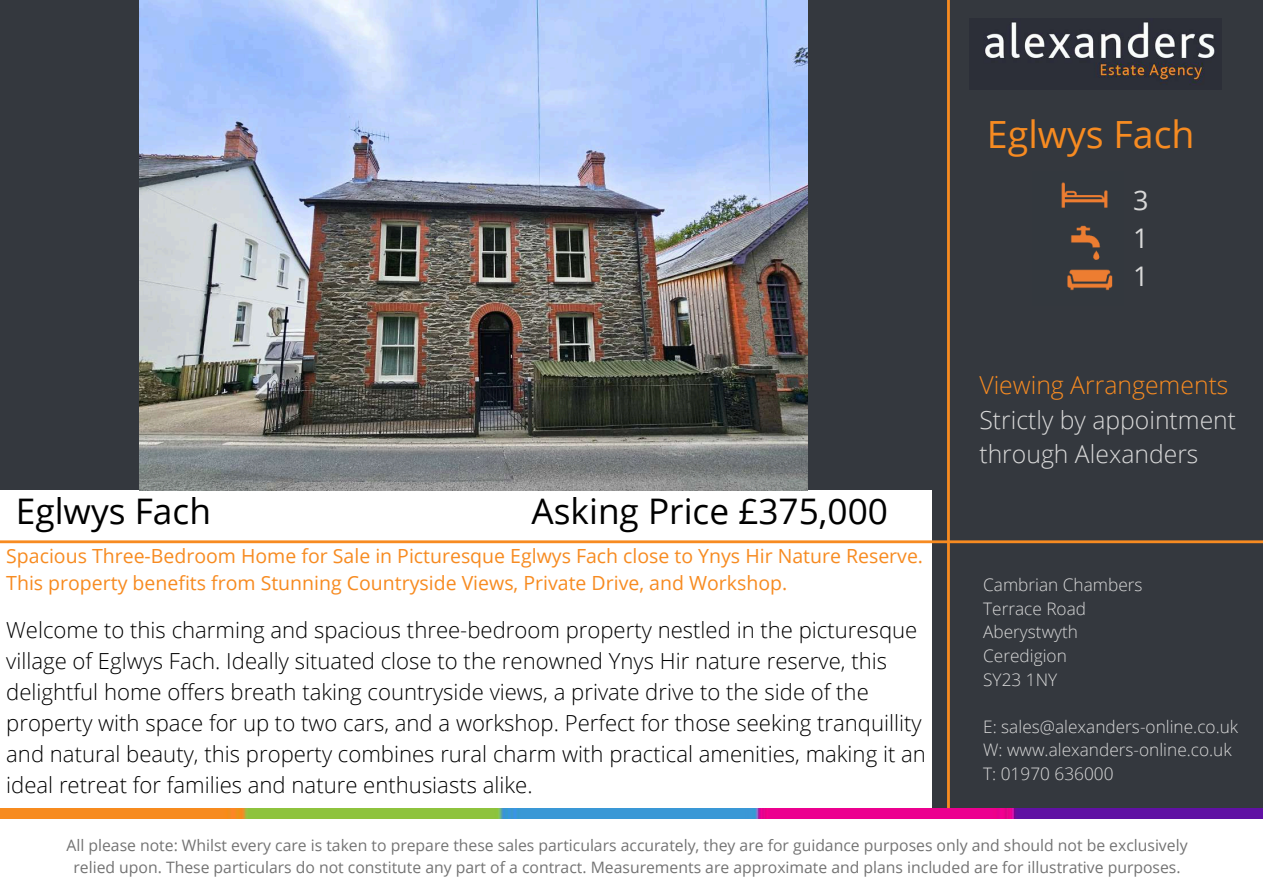
<style>
.page{position:relative;width:1263px;height:893px;background:#fff}
.page>*{position:absolute;margin:0;border:0;box-sizing:border-box;transform-origin:0 0}
.t1{font:37.5px "Open Sans";color:#f78b21}
.t2{font:35.25px "Open Sans";color:#000}
.t3{font:27px/37.7px "Open Sans";color:#d9d9d9;text-align:justify}
.t4{font:300 24.75px/34.3px "Open Sans";color:#d9d9d9}
.t5{font:300 24.75px "Open Sans";color:#f78b21}
.t6{font:300 22.12px/30.9px "Open Sans";color:#000}
.t7{font:19.5px/27px "Open Sans";color:#f78b21}
.t8{font:300 17.25px/23.6px "Open Sans";color:#d9d9d9}
.t9{font:15.75px/21.9px "Open Sans";color:#737373;text-align:center}
</style>
<div class="page">
<div style="left:932px;top:0;width:331px;height:818px;background:#34383e"></div>
<img style="left:983px;top:19px;width:233px;height:66px">
<img style="left:0;top:808px;width:1263px;height:10px">
<hr style="left:0;top:540px;width:1263px;height:3px;background:#f78b21">
<img style="left:1061px;top:182px;width:52px;height:109px">
<hr style="left:947px;top:0;width:3px;height:808px;background:#f78b21">
<div style="left:0;top:0;width:947px;height:490px;background:#34383e"></div>
<img style="left:140px;top:0;width:667px;height:491px">
<h1 class="t1" style="left:987px;top:108px;width:209px">Eglwys Fach</h1>
<p class="t3" style="left:1133px;top:181px;width:17px">3<br>1<br>1</p>
<h2 class="t2" style="left:16px;top:486px;width:197px">Eglwys Fach</h2>
<h2 class="t2" style="left:531px;top:486px;width:358px">Asking Price £375,000</h2>
<p class="t7" style="left:6px;top:542px;width:918px">Spacious Three-Bedroom Home for Sale in Picturesque Eglwys Fach close to Ynys Hir Nature Reserve.<br>This property benefits from Stunning Countryside Views, Private Drive, and Workshop.</p>
<p class="t6" style="left:6px;top:614px;width:921px">Welcome to this charming and spacious three-bedroom property nestled in the picturesque village of Eglwys Fach. Ideally situated close to the renowned Ynys Hir nature reserve, this delightful home offers breath taking countryside views, a private drive to the side of the property with space for up to two cars, and a workshop. Perfect for those seeking tranquillity and natural beauty, this property combines rural charm with practical amenities, making it an ideal retreat for families and nature enthusiasts alike.</p>
<p class="t5" style="left:979px;top:368px;width:251px">Viewing Arrangements</p>
<p class="t4" style="left:979px;top:402px;width:258px">Strictly by appointment through Alexanders</p>
<p class="t8" style="left:983px;top:572px;width:161px">Cambrian Chambers<br>Terrace Road<br>Aberystwyth<br>Ceredigion<br>SY23 1NY</p>
<p class="t8" style="left:983px;top:714px;width:257px">E: sales@alexanders-online.co.uk<br>W: www.alexanders-online.co.uk<br>T: 01970 636000</p>
<p class="t9" style="left:66px;top:834px;width:1122px">All please note: Whilst every care is taken to prepare these sales particulars accurately, they are for guidance purposes only and should not be exclusively relied upon. These particulars do not constitute any part of a contract. Measurements are approximate and plans included are for illustrative purposes.</p>
</div>
